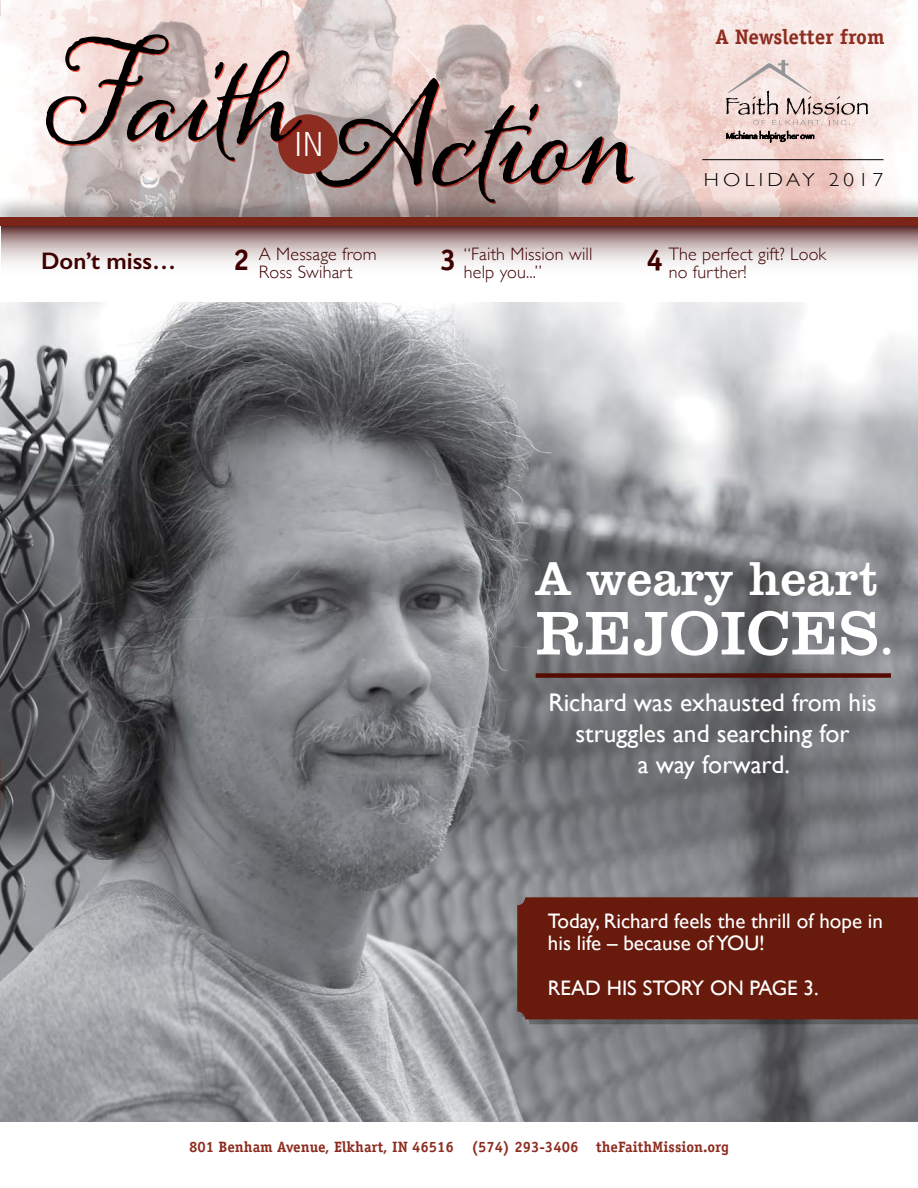
<style>
.page{position:relative;width:918px;height:1188px;background:#fff}
.page>*{position:absolute;margin:0;border:0;box-sizing:border-box;transform-origin:0 0}
.t1{font:125.4px "Alana PRO";color:#000}
.t2{font:63.15px "Clarendon BT";color:#fff}
.t3{font:48.9px "Clarendon BT";color:#fff}
.t4{font:300 34.8px "AT Rotis Semi Sans";color:#fff}
.t5{font:700 30px "Officina Serif";color:#3e0000}
.t6{font:25.5px/30.6px "Gill Sans";color:#fff;text-align:center}
.t7{font:600 24px "Gill Sans";color:#3e0000}
.t8{font:21px/22.5px "Gill Sans";color:#fff}
.t9{font:700 21px "Officina Serif";color:#8d2d21}
.t10{font:300 18.9px "Gill Sans";letter-spacing:.2em;color:#000;scale:1.11 1}
.t11{font:300 18px/18px "Gill Sans";letter-spacing:.01em;color:#3e0000}
.t12{font:700 15px "Officina Serif";color:#8d2d21}
.s1{font-size:48.9px}
</style>
<div class="page">
<svg style="left:2px;top:235px;width:916px;height:29px;background:#d2c4c4"></svg>
<img style="left:0;top:302px;width:918px;height:819px">
<div style="left:522px;top:902px;width:396px;height:122px;background:#000;opacity:.25"></div>
<div style="left:517px;top:897px;width:401px;height:122px;background:#681a0c"></div>
<div style="left:536px;top:673px;width:355px;height:5px;background:#540c00"></div>
<img style="left:0;top:0;width:911px;height:196px">
<img style="left:41px;top:0;width:660px;height:196px">
<div style="left:0;top:196px;width:918px;height:39px;background:#000;opacity:.51"></div>
<div style="left:0;top:218px;width:918px;height:8px;background:#7b2418"></div>
<svg style="left:316px;top:79px;width:319px;height:125px;background:#c3a19c"></svg>
<div style="left:278px;top:114px;width:60px;height:60px;background:#8d2d21;border-radius:50%"></div>
<svg style="left:47px;top:36px;width:256px;height:126px;background:#d8ada7"></svg>
<hr style="left:702px;top:159px;width:181px;height:1px;background:#000">
<svg style="left:726px;top:60px;width:142px;height:83px;background:#dfccc8"></svg>
<h1 class="t1" style="left:49px;top:23px;width:254px">Faith</h1>
<p class="t9" style="left:716px;top:23px;width:171px">A Newsletter from</p>
<p class="t10" style="left:704px;top:165px;width:163px">HOLIDAY 2017</p>
<h1 class="t1" style="left:315px;top:65px;width:321px">Action</h1>
<h3 class="t4" style="left:294px;top:124px;width:31px">IN</h3>
<h3 class="t7" style="left:41px;top:246px;width:137px">Don’t miss…</h3>
<p class="t11" style="left:259px;top:244px;width:119px">A Message from<br>Ross Swihart</p>
<p class="t11" style="left:464px;top:244px;width:130px">“Faith Mission will help you...”</p>
<p class="t11" style="left:669px;top:244px;width:159px">The perfect gift? Look no further!</p>
<h3 class="t5" style="left:233px;top:241px;width:18px">2</h3>
<h3 class="t5" style="left:440px;top:241px;width:18px">3</h3>
<h3 class="t5" style="left:646px;top:241px;width:18px">4</h3>
<h3 class="t3" style="left:536px;top:548px;width:344px">A weary heart</h3>
<h2 class="t2" style="left:536px;top:594px;width:360px">REJOICES<span class="s1">.</span></h2>
<h3 class="t6" style="left:548px;top:687px;width:330px">Richard was exhausted from his struggles and searching for<br>a way forward.</h3>
<p class="t8" style="left:548px;top:909px;width:337px">Today, Richard feels the thrill of hope in his life – because of YOU!</p>
<p class="t8" style="left:548px;top:976px;width:272px">READ HIS STORY ON PAGE 3.</p>
<p class="t12" style="left:189px;top:1138px;width:541px">801 Benham Avenue, Elkhart, IN 46516 (574) 293-3406 theFaithMission.org</p>
</div>
